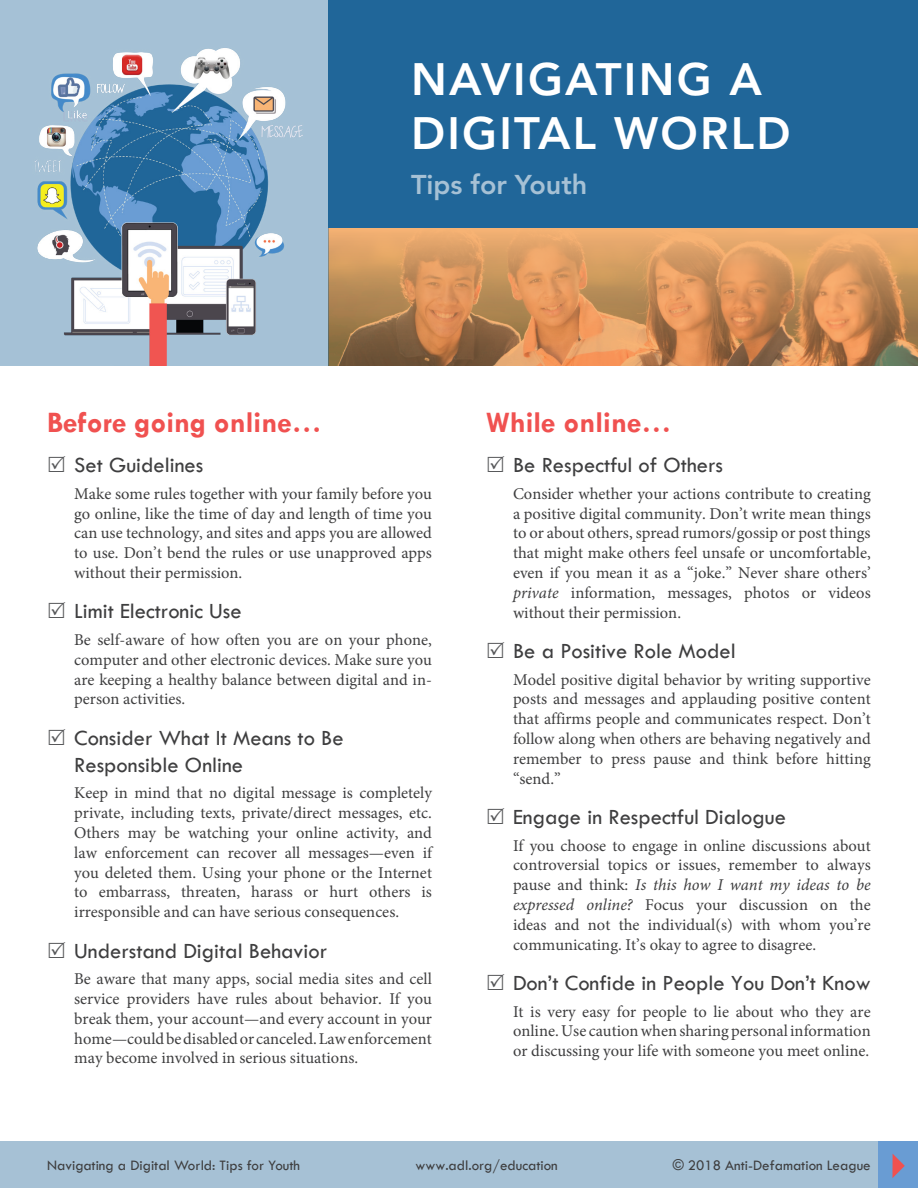
<style>
.page{position:relative;width:918px;height:1188px;background:#fff}
.page>*{position:absolute;margin:0;border:0;box-sizing:border-box;transform-origin:0 0}
.t1{font:800 45px/54px "Avenir LT Std";letter-spacing:.05em;color:#fff}
.Heading{font:700 30px "Tw Cen";color:#f05150}
.t2{font:800 27px "Avenir LT Std";color:#a6c1d5}
.Tip_headings{font:22.5px/27px "Tw Cen";color:#3e3e3f}
.t3{font:16.5px/19.8px "Minion Pro";color:#3e3e3f;text-align:justify}
.t4{font:15px "Tw Cen";color:#3e3e3f}
.s1{font-style:italic}
</style>
<div class="page">
<div style="left:0;top:1142px;width:918px;height:46px;background:#a6c1d5"></div>
<img style="left:328px;top:227px;width:590px;height:139px">
<div style="left:328px;top:0;width:590px;height:227px;background:#206699"></div>
<div style="left:878px;top:1142px;width:40px;height:46px;background:#699cd3"></div>
<svg style="left:892px;top:1154px;width:13px;height:24px"></svg>
<img style="left:0;top:0;width:328px;height:366px">
<p class="t1" style="left:411px;top:52px;width:381px">NAVIGATING A<br>DIGITAL WORLD</p>
<p class="t2" style="left:411px;top:169px;width:178px">Tips for Youth</p>
<p class="Heading" style="left:47px;top:404px;width:276px">Before going online…</p>
<p class="Tip_headings" style="left:74px;top:452px;width:131px">Set Guidelines</p>
<p class="t3" style="left:74px;top:484px;width:359px">Make some rules together with your family before you go online, like the time of day and length of time you can use technology, and sites and apps you are allowed to use. Don’t bend the rules or use unapproved apps without their permission.</p>
<p class="Tip_headings" style="left:74px;top:598px;width:169px">Limit Electronic Use</p>
<p class="t3" style="left:74px;top:630px;width:359px">Be self-aware of how often you are on your phone, computer and other electronic devices. Make sure you are keeping a healthy balance between digital and in&shy;person activities.</p>
<p class="Tip_headings" style="left:74px;top:724px;width:271px">Consider What It Means to Be<br>Responsible Online</p>
<p class="t3" style="left:74px;top:783px;width:359px">Keep in mind that no digital message is completely private, including texts, private/direct messages, etc.<br>Others may be watching your online activity, and law enforcement can recover all messages—even if you deleted them. Using your phone or the Internet to embarrass, threaten, harass or hurt others is irresponsible and can have serious consequences.</p>
<p class="Tip_headings" style="left:74px;top:937px;width:254px">Understand Digital Behavior</p>
<p class="t3" style="left:74px;top:969px;width:359px">Be aware that many apps, social media sites and cell service providers have rules about behavior. If you break them, your account—and every account in your home—could be disabled or canceled. Law enforcement may become involved in serious situations.</p>
<p class="Heading" style="left:486px;top:404px;width:187px">While online…</p>
<p class="Tip_headings" style="left:513px;top:452px;width:212px">Be Respectful of Others</p>
<p class="t3" style="left:513px;top:484px;width:359px">Consider whether your actions contribute to creating a positive digital community. Don’t write mean things to or about others, spread rumors/gossip or post things that might make others feel unsafe or uncomfortable, even if you mean it as a “joke.” Never share others’ <span class="s1">private</span> information, messages, photos or videos without their permission.</p>
<p class="Tip_headings" style="left:513px;top:637px;width:224px">Be a Positive Role Model</p>
<p class="t3" style="left:513px;top:670px;width:359px">Model positive digital behavior by writing supportive posts and messages and applauding positive content that affirms people and communicates respect. Don’t follow along when others are behaving negatively and remember to press pause and think before hitting “send.”</p>
<p class="Tip_headings" style="left:513px;top:803px;width:274px">Engage in Respectful Dialogue</p>
<p class="t3" style="left:513px;top:836px;width:359px">If you choose to engage in online discussions about controversial topics or issues, remember to always pause and think: <span class="s1">Is this how I want my ideas to be expressed online?</span> Focus your discussion on the ideas and not the individual(s) with whom you’re communicating. It’s okay to agree to disagree.</p>
<p class="Tip_headings" style="left:513px;top:969px;width:359px">Don’t Confide in People You Don’t Know</p>
<p class="t3" style="left:513px;top:1002px;width:359px">It is very easy for people to lie about who they are online. Use caution when sharing personal information or discussing your life with someone you meet online.</p>
<p class="t4" style="left:47px;top:1156px;width:254px">Navigating a Digital World: Tips for Youth</p>
<p class="t4" style="left:673px;top:1156px;width:200px">© 2018 Anti-Defamation League</p>
<p class="t4" style="left:415px;top:1156px;width:144px">www.adl.org/education</p>
</div>
